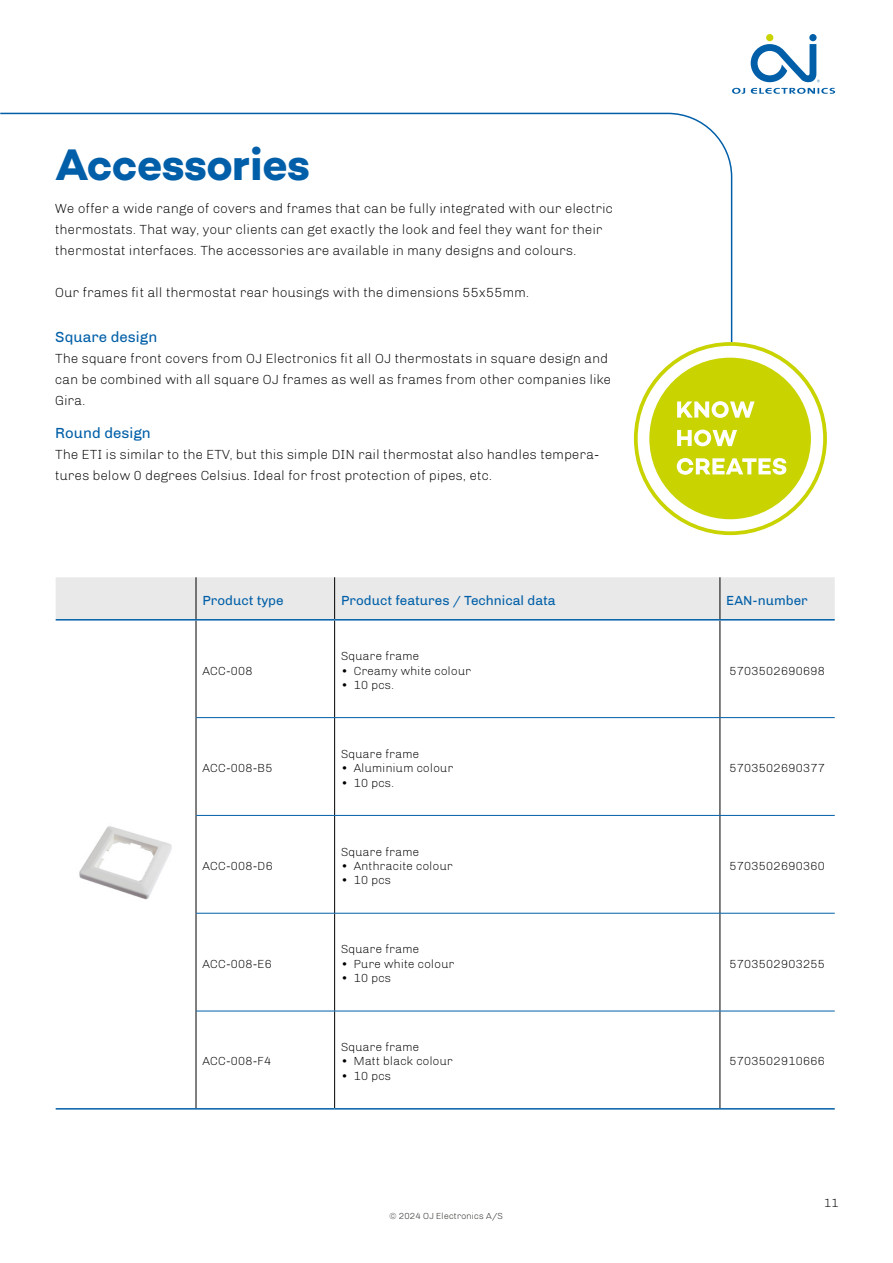
<style>
.page{position:relative;width:893px;height:1263px;background:#fff}
.page>*{position:absolute;margin:0;border:0;box-sizing:border-box;transform-origin:0 0}
.t1{font:700 45px "Campton";letter-spacing:-.015em;color:#005fa8}
.t2{font:15px "Chivo";color:#005fa8}
.t3{font:300 13.5px/21px "Chivo";color:#000}
.t4{font:13.5px "Chivo";color:#005fa8}
.t5{font:300 12px "Chivo";color:#000}
.t6{font:300 9px "Chivo";color:#25221e}
</style>
<div class="page">
<div style="left:809px;top:34px;width:8px;height:7px;background:#005fa8;border-radius:50%"></div>
<div style="left:766px;top:34px;width:7px;height:7px;background:#c8d300;border-radius:50%"></div>
<svg style="left:732px;top:44px;width:103px;height:50px"></svg>
<svg style="left:0;top:112px;width:733px;height:232px"></svg>
<div style="left:634px;top:342px;width:193px;height:193px;border:4px solid #c8d300;border-radius:50%"></div>
<div style="left:649px;top:358px;width:162px;height:161px;background:#c8d300;border-radius:50%"></div>
<svg style="left:677px;top:401px;width:78px;height:17px"></svg>
<svg style="left:677px;top:430px;width:60px;height:16px"></svg>
<svg style="left:677px;top:458px;width:109px;height:17px"></svg>
<div style="left:56px;top:577px;width:779px;height:42px;background:#e9e9e9"></div>
<svg style="left:197px;top:816px;width:638px;height:97px"></svg>
<hr style="left:196px;top:577px;width:1px;height:42px;background:#000">
<hr style="left:334px;top:577px;width:1px;height:42px;background:#000">
<hr style="left:720px;top:577px;width:1px;height:42px;background:#000">
<hr style="left:196px;top:620px;width:1px;height:98px;background:#000">
<hr style="left:334px;top:620px;width:1px;height:97px;background:#000">
<hr style="left:720px;top:620px;width:1px;height:97px;background:#000">
<hr style="left:196px;top:718px;width:1px;height:97px;background:#000">
<hr style="left:334px;top:718px;width:1px;height:97px;background:#000">
<hr style="left:720px;top:718px;width:1px;height:97px;background:#000">
<hr style="left:196px;top:815px;width:1px;height:98px;background:#000">
<hr style="left:334px;top:816px;width:1px;height:97px;background:#000">
<hr style="left:720px;top:816px;width:1px;height:97px;background:#000">
<hr style="left:196px;top:913px;width:1px;height:98px;background:#000">
<hr style="left:334px;top:913px;width:1px;height:98px;background:#000">
<hr style="left:720px;top:913px;width:1px;height:98px;background:#000">
<hr style="left:196px;top:1011px;width:1px;height:97px;background:#000">
<hr style="left:334px;top:1011px;width:1px;height:97px;background:#000">
<hr style="left:720px;top:1011px;width:1px;height:97px;background:#000">
<hr style="left:56px;top:619px;width:140px;height:1px;background:#005fa8">
<hr style="left:196px;top:619px;width:139px;height:1px;background:#005fa8">
<hr style="left:335px;top:619px;width:385px;height:1px;background:#005fa8">
<hr style="left:720px;top:619px;width:115px;height:1px;background:#005fa8">
<hr style="left:56px;top:1108px;width:140px;height:1px;background:#005fa8">
<hr style="left:196px;top:1108px;width:139px;height:1px;background:#005fa8">
<hr style="left:335px;top:1108px;width:385px;height:1px;background:#005fa8">
<hr style="left:720px;top:1108px;width:115px;height:1px;background:#005fa8">
<hr style="left:196px;top:717px;width:139px;height:1px;background:#005fa8">
<hr style="left:335px;top:717px;width:385px;height:1px;background:#005fa8">
<hr style="left:720px;top:717px;width:115px;height:1px;background:#005fa8">
<hr style="left:196px;top:815px;width:139px;height:1px;background:#005fa8">
<hr style="left:335px;top:815px;width:385px;height:1px;background:#005fa8">
<hr style="left:720px;top:815px;width:115px;height:1px;background:#005fa8">
<hr style="left:196px;top:1011px;width:139px;height:1px;background:#005fa8">
<hr style="left:335px;top:1011px;width:385px;height:1px;background:#005fa8">
<hr style="left:720px;top:1011px;width:115px;height:1px;background:#005fa8">
<hr style="left:196px;top:913px;width:139px;height:1px;background:#005fa8">
<hr style="left:335px;top:913px;width:385px;height:1px;background:#005fa8">
<hr style="left:720px;top:913px;width:115px;height:1px;background:#005fa8">
<img style="left:79px;top:826px;width:93px;height:74px">
<h1 class="t1" style="left:55px;top:135px;width:256px">Accessories</h1>
<p class="t3" style="left:55px;top:198px;width:559px">We offer a wide range of covers and frames that can be fully integrated with our electric thermostats. That way, your clients can get exactly the look and feel they want for their thermostat interfaces. The accessories are available in many designs and colours.</p>
<p class="t3" style="left:55px;top:282px;width:476px">Our frames fit all thermostat rear housings with the dimensions 55x55mm.</p>
<p class="t2" style="left:55px;top:328px;width:103px">Square design</p>
<p class="t3" style="left:55px;top:348px;width:558px">The square front covers from OJ Electronics fit all OJ thermostats in square design and can be combined with all square OJ frames as well as frames from other companies like<br>Gira.</p>
<p class="t2" style="left:55px;top:424px;width:97px">Round design</p>
<p class="t3" style="left:55px;top:444px;width:546px">The ETI is similar to the ETV, but this simple DIN rail thermostat also handles tempera&shy;tures below 0 degrees Celsius. Ideal for frost protection of pipes, etc.</p>
<p class="t4" style="left:202px;top:592px;width:83px">Product type</p>
<p class="t4" style="left:341px;top:592px;width:216px">Product features / Technical data</p>
<p class="t4" style="left:726px;top:592px;width:83px">EAN-number</p>
<p class="t5" style="left:202px;top:663px;width:52px">ACC-008</p>
<p class="t5" style="left:341px;top:649px;width:80px">Square frame</p>
<p class="t5" style="left:341px;top:663px;width:132px">• Creamy white colour</p>
<p class="t5" style="left:341px;top:678px;width:55px">• 10 pcs.</p>
<p class="t5" style="left:729px;top:663px;width:97px">5703502690698</p>
<p class="t5" style="left:202px;top:761px;width:72px">ACC-008-B5</p>
<p class="t5" style="left:341px;top:747px;width:80px">Square frame</p>
<p class="t5" style="left:341px;top:761px;width:114px">• Aluminium colour</p>
<p class="t5" style="left:341px;top:775px;width:55px">• 10 pcs.</p>
<p class="t5" style="left:729px;top:761px;width:97px">5703502690377</p>
<p class="t5" style="left:202px;top:859px;width:72px">ACC-008-D6</p>
<p class="t5" style="left:341px;top:844px;width:80px">Square frame</p>
<p class="t5" style="left:341px;top:859px;width:114px">• Anthracite colour</p>
<p class="t5" style="left:341px;top:873px;width:52px">• 10 pcs</p>
<p class="t5" style="left:729px;top:859px;width:97px">5703502690360</p>
<p class="t5" style="left:202px;top:957px;width:71px">ACC-008-E6</p>
<p class="t5" style="left:341px;top:942px;width:80px">Square frame</p>
<p class="t5" style="left:341px;top:957px;width:115px">• Pure white colour</p>
<p class="t5" style="left:341px;top:971px;width:52px">• 10 pcs</p>
<p class="t5" style="left:729px;top:957px;width:97px">5703502903255</p>
<p class="t5" style="left:202px;top:1054px;width:71px">ACC-008-F4</p>
<p class="t5" style="left:341px;top:1040px;width:80px">Square frame</p>
<p class="t5" style="left:341px;top:1054px;width:114px">• Matt black colour</p>
<p class="t5" style="left:341px;top:1069px;width:52px">• 10 pcs</p>
<p class="t5" style="left:729px;top:1054px;width:97px">5703502910666</p>
<p class="t5" style="left:824px;top:1196px;width:16px">11</p>
<p class="t6" style="left:390px;top:1211px;width:115px">© 2024 OJ Electronics A/S</p>
</div>
